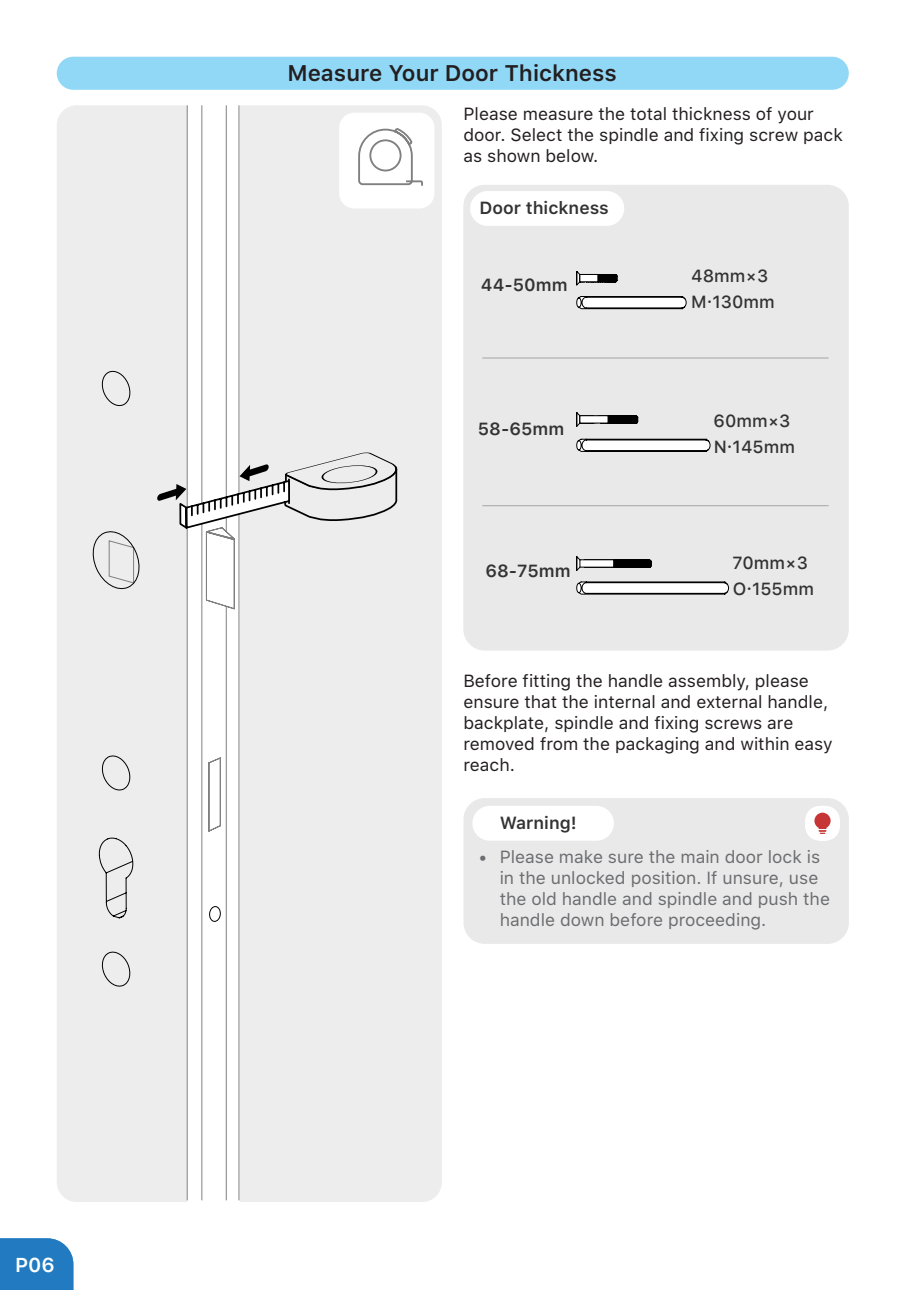
<style>
.page{position:relative;width:908px;height:1290px;background:#fff}
.page>*{position:absolute;margin:0;border:0;box-sizing:border-box;transform-origin:0 0}
.页眉右{font:600 22.5px "SF Pro Text";color:#231f20}
.t1{font:600 20px "SF Pro Text";color:#fff}
.正文{font:17.5px/21px "SF Pro Text";color:#231f20}
.t2{font:17.5px/21px "SF Pro Text";color:#6c6d70}
.提示标{font:600 17.5px "SF Pro Text";color:#333334}
.提示标-2{font:500 17.5px "SF Pro Text";color:#333334}
</style>
<div class="page">
<div style="left:0;top:1238px;width:73px;height:52px;background:#227bc0"></div>
<div style="left:463px;top:185px;width:385px;height:465px;background:#e9e9e9;border-radius:21px"></div>
<div style="left:463px;top:798px;width:385px;height:146px;background:#e9e9e9;border-radius:21px"></div>
<div style="left:472px;top:806px;width:141px;height:35px;background:#fff;border-radius:17px"></div>
<div style="left:804px;top:806px;width:35px;height:35px;background:#fff;border-radius:50%"></div>
<svg style="left:814px;top:812px;width:17px;height:22px"></svg>
<div style="left:470px;top:191px;width:154px;height:35px;background:#fff;border-radius:17px"></div>
<hr style="left:482px;top:505px;width:346px;height:1px;background:#a3a4a6">
<hr style="left:482px;top:358px;width:346px;height:1px;background:#a3a4a6">
<div style="left:57px;top:105px;width:384px;height:1097px;background:#ededed;border-radius:20px"></div>
<svg style="left:186px;top:105px;width:53px;height:1095px;background:#f3f3f3"></svg>
<svg style="left:221px;top:452px;width:177px;height:79px"></svg>
<svg style="left:99px;top:368px;width:122px;height:621px"></svg>
<svg style="left:92px;top:527px;width:50px;height:66px"></svg>
<div style="left:339px;top:113px;width:95px;height:95px;background:#fff;border-radius:15px"></div>
<svg style="left:358px;top:128px;width:65px;height:58px"></svg>
<div style="left:57px;top:57px;width:791px;height:33px;background:#91d8f7;border-radius:17px"></div>
<svg style="left:576px;top:438px;width:134px;height:14px;background:#b7b7b7"></svg>
<svg style="left:576px;top:412px;width:61px;height:14px"></svg>
<div style="left:579px;top:416px;width:29px;height:7px;background:#fff"></div>
<svg style="left:576px;top:581px;width:153px;height:14px;background:#bababa"></svg>
<svg style="left:576px;top:556px;width:75px;height:14px"></svg>
<div style="left:579px;top:560px;width:34px;height:7px;background:#fff"></div>
<svg style="left:576px;top:271px;width:41px;height:14px"></svg>
<div style="left:579px;top:274px;width:18px;height:8px;background:#fff;border:1px solid #000"></div>
<svg style="left:576px;top:296px;width:110px;height:14px;background:#b9b9b9"></svg>
<p class="t1" style="left:15px;top:1250px;width:41px">P06</p>
<p class="页眉右" style="left:287px;top:57px;width:331px">Measure Your Door Thickness</p>
<p class="正文" style="left:463px;top:103px;width:381px">Please measure the total thickness of your door. Select the spindle and fixing screw pack as shown below.</p>
<p class="提示标" style="left:479px;top:195px;width:131px">Door thickness</p>
<p class="提示标" style="left:480px;top:272px;width:88px">44-50mm</p>
<p class="提示标" style="left:477px;top:416px;width:88px">58-65mm</p>
<p class="提示标" style="left:485px;top:558px;width:87px">68-75mm</p>
<p class="提示标-2" style="left:690px;top:263px;width:79px">48mm×3</p>
<p class="提示标-2" style="left:690px;top:289px;width:85px">M·130mm</p>
<p class="提示标-2" style="left:713px;top:408px;width:78px">60mm×3</p>
<p class="提示标-2" style="left:713px;top:434px;width:83px">N·145mm</p>
<p class="提示标-2" style="left:732px;top:550px;width:77px">70mm×3</p>
<p class="提示标-2" style="left:732px;top:576px;width:83px">O·155mm</p>
<p class="正文" style="left:463px;top:670px;width:370px">Before fitting the handle assembly, please ensure that the internal and external handle, backplate, spindle and fixing screws are removed from the packaging and within easy reach.</p>
<p class="提示标" style="left:499px;top:810px;width:79px">Warning!</p>
<p class="t2" style="left:499px;top:845px;width:332px;text-indent:-21px">• Please make sure the main door lock is in the unlocked position. If unsure, use the old handle and spindle and push the handle down before proceeding.</p>
</div>
